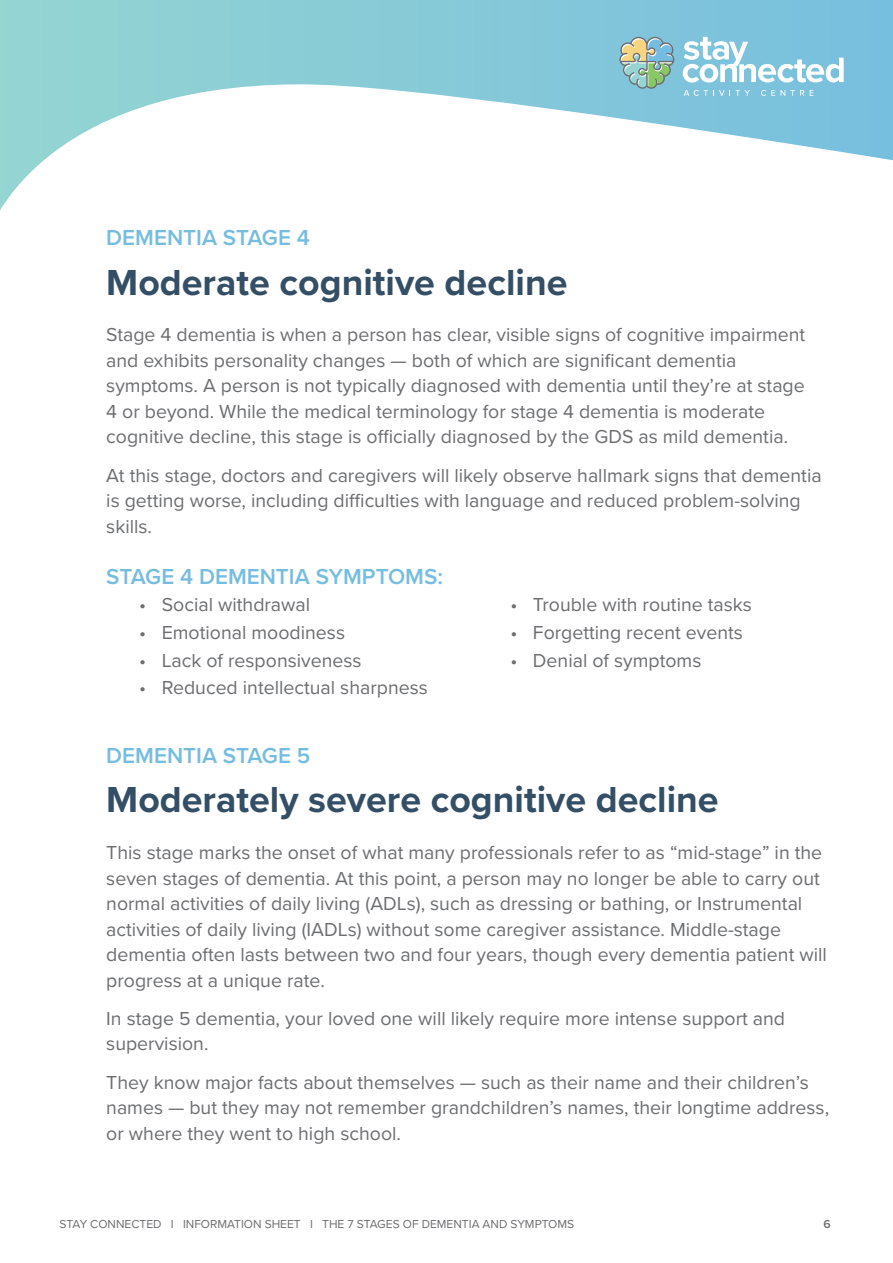
<style>
.page{position:relative;width:893px;height:1263px;background:#fff}
.page>*{position:absolute;margin:0;border:0;box-sizing:border-box;transform-origin:0 0}
.t1{font:700 37.5px "Proxima Nova";color:#344f65}
.t2{font:600 22.5px "Proxima Nova";color:#75bde0}
.t3{font:19.5px/25.5px "Proxima Nova";color:#6c6d70}
.t4{font:12px "Proxima Nova";color:#6c6d70}
.t5{font:600 12px "Proxima Nova";color:#6c6d70}
</style>
<div class="page">
<div style="left:0;top:0;width:893px;height:215px;background:linear-gradient(to right,#94d4d2,#77bfde)"></div>
<svg style="left:0;top:84px;width:893px;height:131px"></svg>
<svg style="left:619px;top:37px;width:56px;height:52px;background:#97bbb0"></svg>
<svg style="left:684px;top:90px;width:46px;height:6px"></svg>
<svg style="left:736px;top:90px;width:14px;height:6px"></svg>
<svg style="left:761px;top:90px;width:43px;height:6px"></svg>
<svg style="left:810px;top:90px;width:3px;height:6px"></svg>
<svg style="left:683px;top:37px;width:161px;height:46px"></svg>
<p class="t2" style="left:106px;top:221px;width:205px">DEMENTIA STAGE 4</p>
<p class="t1" style="left:106px;top:254px;width:463px">Moderate cognitive decline</p>
<p class="t3" style="left:106px;top:321px;width:700px">Stage 4 dementia is when a person has clear, visible signs of cognitive impairment and exhibits personality changes — both of which are significant dementia symptoms. A person is not typically diagnosed with dementia until they’re at stage 4 or beyond. While the medical terminology for stage 4 dementia is moderate cognitive decline, this stage is officially diagnosed by the GDS as mild dementia.</p>
<p class="t3" style="left:106px;top:461px;width:717px">At this stage, doctors and caregivers will likely observe hallmark signs that dementia is getting worse, including difficulties with language and reduced problem-solving skills.</p>
<p class="t2" style="left:106px;top:559px;width:338px">STAGE 4 DEMENTIA SYMPTOMS:</p>
<p class="t3" style="left:139px;top:591px;width:172px">• Social withdrawal</p>
<p class="t3" style="left:139px;top:619px;width:207px">• Emotional moodiness</p>
<p class="t3" style="left:139px;top:646px;width:224px">• Lack of responsiveness</p>
<p class="t3" style="left:139px;top:674px;width:290px">• Reduced intellectual sharpness</p>
<p class="t3" style="left:510px;top:591px;width:243px">• Trouble with routine tasks</p>
<p class="t3" style="left:510px;top:619px;width:234px">• Forgetting recent events</p>
<p class="t3" style="left:510px;top:646px;width:192px">• Denial of symptoms</p>
<p class="t2" style="left:106px;top:738px;width:206px">DEMENTIA STAGE 5</p>
<p class="t1" style="left:106px;top:772px;width:614px">Moderately severe cognitive decline</p>
<p class="t3" style="left:106px;top:839px;width:722px">This stage marks the onset of what many professionals refer to as “mid-stage” in the seven stages of dementia. At this point, a person may no longer be able to carry out normal activities of daily living (ADLs), such as dressing or bathing, or Instrumental activities of daily living (IADLs) without some caregiver assistance. Middle-stage dementia often lasts between two and four years, though every dementia patient will progress at a unique rate.</p>
<p class="t3" style="left:106px;top:1005px;width:680px">In stage 5 dementia, your loved one will likely require more intense support and supervision.</p>
<p class="t3" style="left:106px;top:1068px;width:724px">They know major facts about themselves — such as their name and their children’s names — but they may not remember grandchildren’s names, their longtime address, or where they went to high school.</p>
<p class="t4" style="left:60px;top:1215px;width:516px">STAY CONNECTED I INFORMATION SHEET I THE 7 STAGES OF DEMENTIA AND SYMPTOMS</p>
<p class="t5" style="left:823px;top:1215px;width:9px">6</p>
</div>
